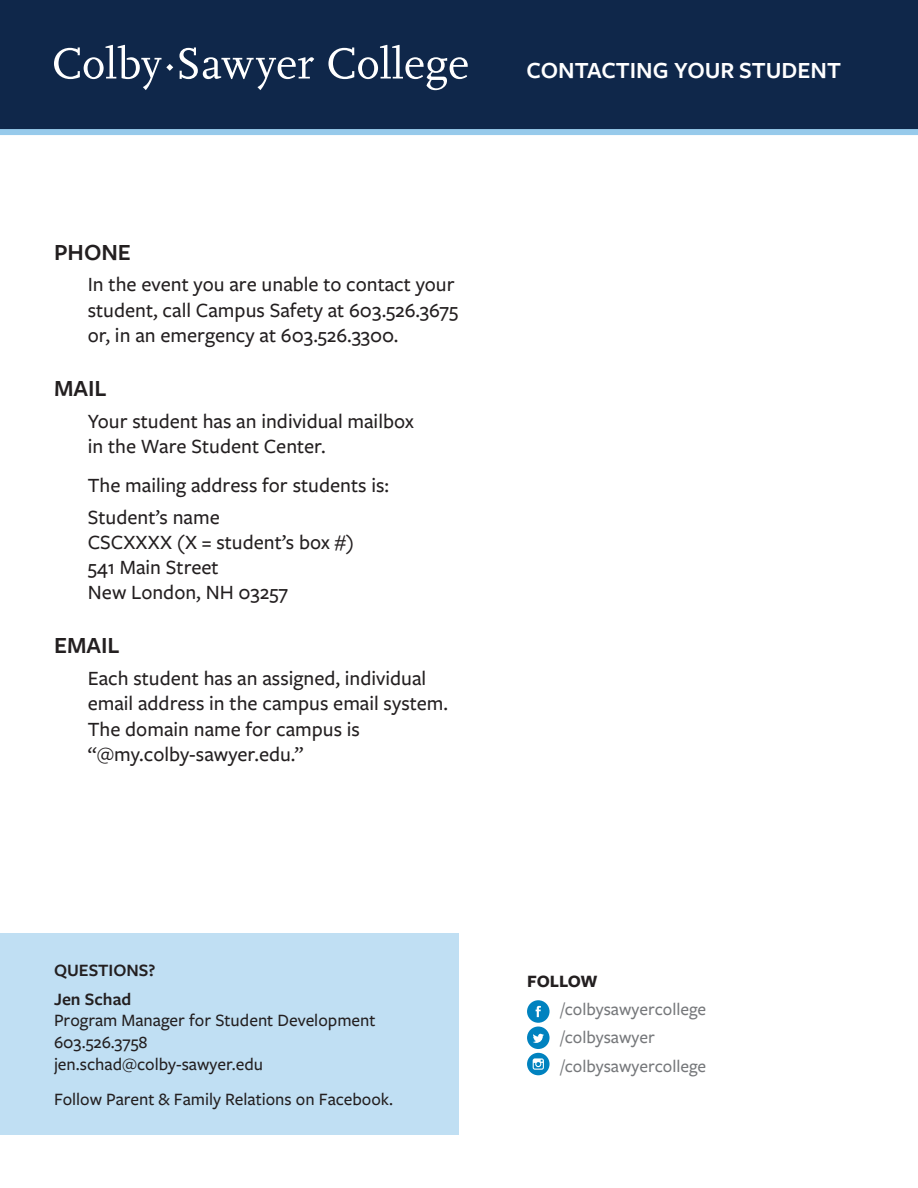
<style>
.page{position:relative;width:918px;height:1188px;background:#fff}
.page>*{position:absolute;margin:0;border:0;box-sizing:border-box;transform-origin:0 0}
.t1{font:600 24px "Freight Sans Pro";color:#fff}
.t2{font:600 24px "Freight Sans Pro";color:#231f20}
.t3{font:500 21px/25.2px "Freight Sans Pro";color:#231f20}
.t4{font:500 18px/21.6px "Freight Sans Pro";color:#231f20}
.t5{font:500 18px/28.3px "Freight Sans Pro";color:#76787b}
.t6{font:600 18px/28.3px "Freight Sans Pro";color:#231f20}
.t7{font:700 18px "Freight Sans Pro";letter-spacing:-.01em;color:#231f20}
</style>
<div class="page">
<div style="left:0;top:0;width:918px;height:135px;background:#0f274a"></div>
<svg style="left:179px;top:47px;width:135px;height:43px;background:#3a4d6a"></svg>
<svg style="left:328px;top:45px;width:140px;height:45px;background:#3e516d"></svg>
<svg style="left:54px;top:45px;width:119px;height:45px;background:#394c69"></svg>
<div style="left:0;top:934px;width:459px;height:201px;background:#c0dff3"></div>
<div style="left:527px;top:1000px;width:23px;height:23px;background:#0082bf;border-radius:50%"></div>
<svg style="left:536px;top:1006px;width:5px;height:11px"></svg>
<div style="left:527px;top:1027px;width:23px;height:22px;background:#0082bf;border-radius:50%"></div>
<svg style="left:533px;top:1034px;width:11px;height:9px"></svg>
<div style="left:527px;top:1053px;width:23px;height:22px;background:#0082bf;border-radius:50%"></div>
<svg style="left:533px;top:1058px;width:11px;height:12px"></svg>
<p class="t2" style="left:54px;top:235px;width:79px">PHONE</p>
<p class="t3" style="left:88px;top:271px;width:372px">In the event you are unable to contact your student, call Campus Safety at 603.526.3675 or, in an emergency at 603.526.3300.</p>
<p class="t2" style="left:54px;top:372px;width:54px">MAIL</p>
<p class="t3" style="left:88px;top:408px;width:327px">Your student has an individual mailbox in the Ware Student Center.</p>
<p class="t3" style="left:88px;top:468px;width:303px;line-height:32px">The mailing address for students is:<br>Student’s name</p>
<p class="t3" style="left:88px;top:529px;width:268px">CSCXXXX (X = student’s box #)<br>541 Main Street<br>New London, NH 03257</p>
<p class="t2" style="left:54px;top:629px;width:67px">EMAIL</p>
<p class="t3" style="left:88px;top:665px;width:362px">Each student has an assigned, individual email address in the campus email system.<br>The domain name for campus is “@my.colby-sawyer.edu.”</p>
<p class="t1" style="left:526px;top:54px;width:316px">CONTACTING YOUR STUDENT</p>
<p class="t6" style="left:54px;top:956px;width:103px">QUESTIONS?<br>Jen Schad</p>
<p class="t4" style="left:54px;top:1009px;width:323px">Program Manager for Student Development<br>603.526.3758<br>jen.schad@colby-sawyer.edu</p>
<p class="t4" style="left:54px;top:1087px;width:341px">Follow Parent &amp; Family Relations on Facebook.</p>
<p class="t7" style="left:527px;top:968px;width:72px">FOLLOW</p>
<p class="t5" style="left:561px;top:994px;width:147px">/colbysawyercollege /colbysawyer /colbysawyercollege</p>
</div>
